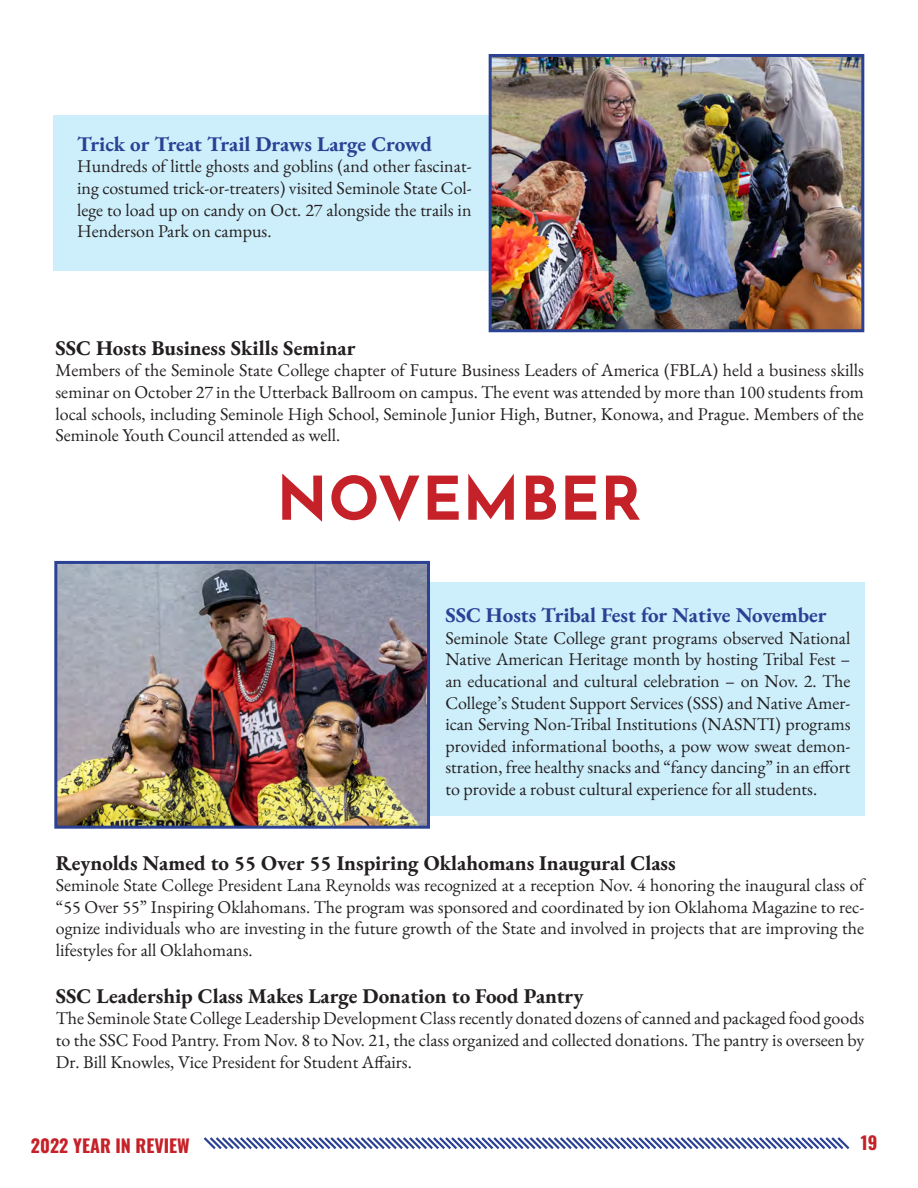
<style>
.page{position:relative;width:918px;height:1188px;background:#fff}
.page>*{position:absolute;margin:0;border:0;box-sizing:border-box;transform-origin:0 0}
.t1{font:100 60px "Josefin Sans";letter-spacing:.01em;color:#c52128}
.Year_in_Review_Body{font:700 21px "EB Garamond";color:#231f20}
.Year_in_Review_Body-2{font:700 21px "EB Garamond";color:#2a4194}
.Year_in_Review_Body-3{font:18px/21.6px "EB Garamond";color:#231f20;text-align:justify}
.t2{font:700 18px "Oswald";color:#c52128}
</style>
<div class="page">
<svg style="left:203px;top:1137px;width:647px;height:12px"></svg>
<div style="left:54px;top:115px;width:810px;height:155px;background:#cdeffb"></div>
<img style="left:493px;top:58px;width:367px;height:270px">
<div style="left:489px;top:54px;width:375px;height:278px;border:3px solid #2a4194"></div>
<div style="left:430px;top:582px;width:434px;height:234px;background:#cdeffb"></div>
<img style="left:58px;top:565px;width:368px;height:260px">
<div style="left:54px;top:561px;width:376px;height:268px;border:3px solid #2a4194"></div>
<p class="Year_in_Review_Body-2" style="left:77px;top:130px;width:356px">Trick or Treat Trail Draws Large Crowd</p>
<p class="Year_in_Review_Body-3" style="left:77px;top:156px;width:396px">Hundreds of little ghosts and goblins (and other fascinat&shy;ing costumed trick-or-treaters) visited Seminole State Col&shy;lege to load up on candy on Oct. 27 alongside the trails in Henderson Park on campus.</p>
<p class="Year_in_Review_Body" style="left:56px;top:334px;width:302px">SSC Hosts Business Skills Seminar</p>
<p class="Year_in_Review_Body-3" style="left:56px;top:360px;width:810px">Members of the Seminole State College chapter of Future Business Leaders of America (FBLA) held a business skills seminar on October 27 in the Utterback Ballroom on campus. The event was attended by more than 100 students from local schools, including Seminole High School, Seminole Junior High, Butner, Konowa, and Prague. Members of the Seminole Youth Council attended as well.</p>
<p class="t1" style="left:277px;top:454px;width:366px">NOVEMBER</p>
<p class="Year_in_Review_Body-2" style="left:445px;top:601px;width:383px">SSC Hosts Tribal Fest for Native November</p>
<p class="Year_in_Review_Body-3" style="left:445px;top:627px;width:407px">Seminole State College grant programs observed National Native American Heritage month by hosting Tribal Fest – an educational and cultural celebration – on Nov. 2. The College’s Student Support Services (SSS) and Native Amer&shy;ican Serving Non-Tribal Institutions (NASNTI) programs provided informational booths, a pow wow sweat demon&shy;stration, free healthy snacks and “fancy dancing” in an effort to provide a robust cultural experience for all students.</p>
<p class="Year_in_Review_Body" style="left:56px;top:849px;width:621px">Reynolds Named to 55 Over 55 Inspiring Oklahomans Inaugural Class</p>
<p class="Year_in_Review_Body-3" style="left:56px;top:875px;width:810px">Seminole State College President Lana Reynolds was recognized at a reception Nov. 4 honoring the inaugural class of “55 Over 55” Inspiring Oklahomans. The program was sponsored and coordinated by ion Oklahoma Magazine to rec&shy;ognize individuals who are investing in the future growth of the State and involved in projects that are improving the lifestyles for all Oklahomans.</p>
<p class="Year_in_Review_Body" style="left:56px;top:982px;width:529px">SSC Leadership Class Makes Large Donation to Food Pantry</p>
<p class="Year_in_Review_Body-3" style="left:56px;top:1008px;width:810px">The Seminole State College Leadership Development Class recently donated dozens of canned and packaged food goods to the SSC Food Pantry. From Nov. 8 to Nov. 21, the class organized and collected donations. The pantry is overseen by Dr. Bill Knowles, Vice President for Student Affairs.</p>
<p class="t2" style="left:31px;top:1136px;width:160px">2022 YEAR IN REVIEW</p>
<p class="t2" style="left:861px;top:1133px;width:18px">19</p>
</div>
